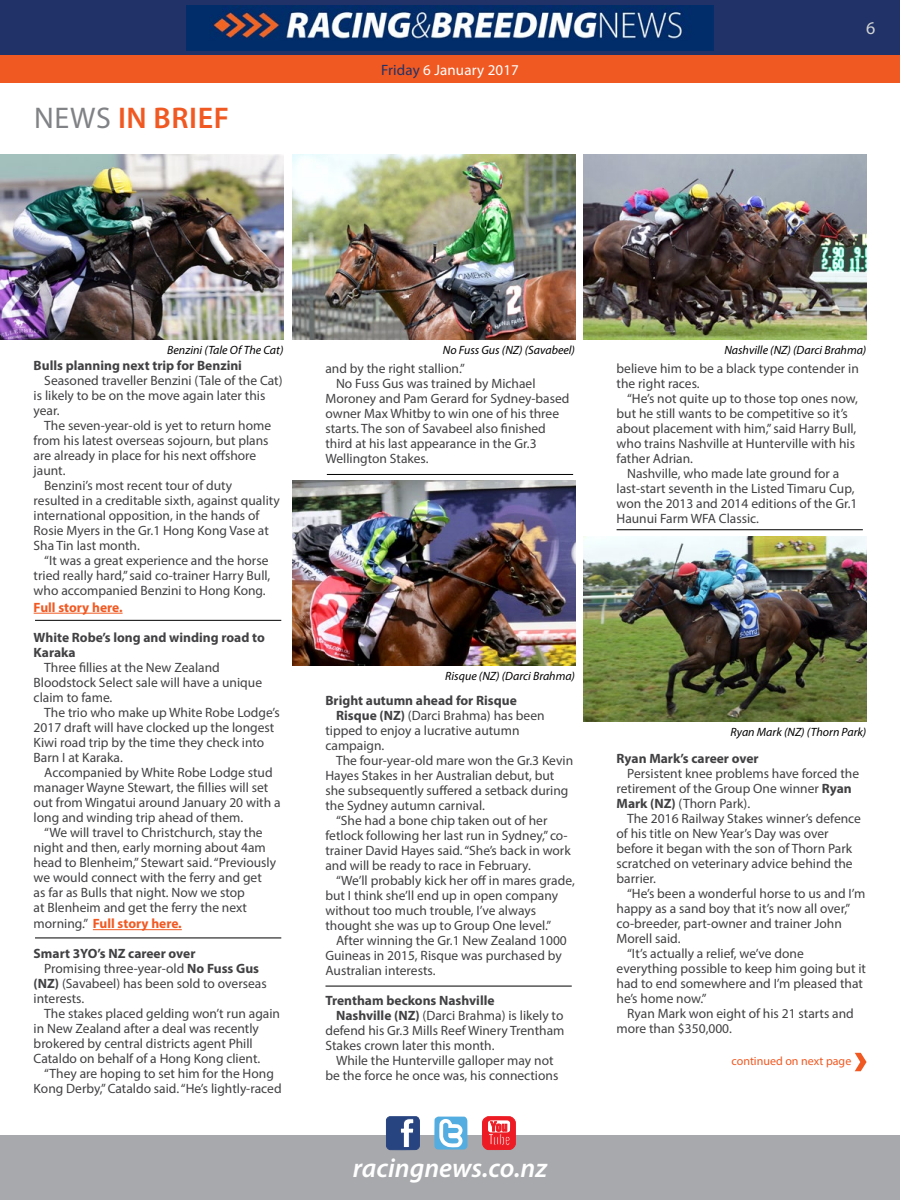
<style>
.page{position:relative;width:900px;height:1200px;background:#fff}
.page>*{position:absolute;margin:0;border:0;box-sizing:border-box;transform-origin:0 0}
.t1{font:600 30px "Myriad Pro";color:#f15922}
.t2{font:italic 600 27px "Myriad Pro";color:#fff}
.t3{font:18px "Myriad Pro";color:#d1d4d4}
.t4{font:15px "Myriad Pro";letter-spacing:.01em;color:#fff}
.t5{font:13.5px/15px "Myriad Pro";color:#414042}
.t6{font:700 13.5px/15px "Myriad Pro";color:#414042}
.t7{font:700 13.5px "Myriad Pro";color:#f15922}
.t8{font:italic 12px "Myriad Pro";color:#000}
.t9{font:12px "Myriad Pro";color:#f15922}
.s1{font-weight:400;color:#808285}
.s2{color:#203267}
.s3{font-weight:400;color:#414042}
.s4{font-weight:700}
</style>
<div class="page">
<div style="left:0;top:1136px;width:900px;height:64px;background:#a7a9ac"></div>
<svg style="left:386px;top:1117px;width:34px;height:33px"></svg>
<svg style="left:434px;top:1117px;width:33px;height:33px"></svg>
<svg style="left:482px;top:1116px;width:34px;height:34px"></svg>
<div style="left:0;top:0;width:900px;height:64px;background:#203267"></div>
<div style="left:0;top:56px;width:900px;height:27px;background:#f15922"></div>
<img style="left:187px;top:5px;width:526px;height:46px">
<hr style="left:325px;top:986px;width:247px;height:1px;background:#000">
<hr style="left:617px;top:529px;width:246px;height:1px;background:#000">
<hr style="left:35px;top:620px;width:246px;height:1px;background:#000">
<hr style="left:327px;top:474px;width:246px;height:1px;background:#000">
<hr style="left:35px;top:938px;width:246px;height:1px;background:#000">
<img style="left:292px;top:154px;width:283px;height:185px">
<img style="left:584px;top:154px;width:282px;height:185px">
<img style="left:584px;top:536px;width:282px;height:185px">
<img style="left:292px;top:480px;width:283px;height:185px">
<img style="left:1px;top:154px;width:282px;height:185px">
<hr style="left:34px;top:613px;width:89px;height:1px;background:#f15922">
<hr style="left:93px;top:929px;width:89px;height:1px;background:#f15922">
<svg style="left:855px;top:1053px;width:12px;height:18px"></svg>
<h1 class="t1" style="left:34px;top:98px;width:152px"><span class="s1">NEWS</span> IN BRIEF</h1>
<p class="t4" style="left:381px;top:61px;width:139px"><span class="s2">Friday</span> 6 January 2017</p>
<h3 class="t3" style="left:866px;top:17px;width:11px">6</h3>
<p class="t8" style="left:167px;top:343px;width:118px">Benzini (Tale Of The Cat)</p>
<p class="t6" style="left:34px;top:358px;width:210px">Bulls planning next trip for Benzini</p>
<p class="t5" style="left:34px;top:373px;width:250px;text-indent:11px">Seasoned traveller Benzini (Tale of the Cat) is likely to be on the move again later this year.</p>
<p class="t5" style="left:44px;top:418px;width:228px">The seven-year-old is yet to return home</p>
<p class="t5" style="left:34px;top:433px;width:236px">from his latest overseas sojourn, but plans</p>
<p class="t5" style="left:34px;top:448px;width:224px">are already in place for his next offshore</p>
<p class="t5" style="left:34px;top:463px;width:33px">jaunt.</p>
<p class="t5" style="left:44px;top:478px;width:189px">Benzini’s most recent tour of duty</p>
<p class="t5" style="left:34px;top:493px;width:248px">resulted in a creditable sixth, against quality</p>
<p class="t5" style="left:34px;top:508px;width:227px">international opposition, in the hands of</p>
<p class="t5" style="left:34px;top:523px;width:237px">Rosie Myers in the Gr.1 Hong Kong Vase at</p>
<p class="t5" style="left:34px;top:538px;width:108px">Sha Tin last month.</p>
<p class="t5" style="left:44px;top:553px;width:226px">“It was a great experience and the horse</p>
<p class="t5" style="left:34px;top:568px;width:238px">tried really hard,” said co-trainer Harry Bull,</p>
<p class="t5" style="left:34px;top:583px;width:234px">who accompanied Benzini to Hong Kong.</p>
<p class="t7" style="left:34px;top:598px;width:90px">Full story here.</p>
<p class="t6" style="left:34px;top:629px;width:233px">White Robe’s long and winding road to<br>Karaka</p>
<p class="t5" style="left:34px;top:660px;width:230px;text-indent:11px">Three fillies at the New Zealand<br>Bloodstock Select sale will have a unique claim to fame.</p>
<p class="t5" style="left:34px;top:705px;width:248px;text-indent:11px">The trio who make up White Robe Lodge’s 2017 draft will have clocked up the longest Kiwi road trip by the time they check into Barn I at Karaka.</p>
<p class="t5" style="left:34px;top:765px;width:248px;text-indent:11px">Accompanied by White Robe Lodge stud manager Wayne Stewart, the fillies will set out from Wingatui around January 20 with a long and winding trip ahead of them.</p>
<p class="t5" style="left:34px;top:825px;width:244px;text-indent:11px">“We will travel to Christchurch, stay the night and then, early morning about 4am head to Blenheim,” Stewart said. “Previously we would connect with the ferry and get as far as Bulls that night. Now we stop<br>at Blenheim and get the ferry the next</p>
<p class="t7" style="left:34px;top:915px;width:150px"><span class="s3">morning.”</span> Full story here.</p>
<p class="t6" style="left:34px;top:946px;width:163px">Smart 3YO’s NZ career over</p>
<p class="t5" style="left:44px;top:961px;width:216px">Promising three-year-old <span class="s4">No Fuss Gus</span></p>
<p class="t5" style="left:34px;top:976px;width:235px"><span class="s4">(NZ)</span> (Savabeel) has been sold to overseas</p>
<p class="t5" style="left:34px;top:991px;width:52px">interests.</p>
<p class="t5" style="left:44px;top:1006px;width:237px">The stakes placed gelding won’t run again</p>
<p class="t5" style="left:34px;top:1021px;width:227px">in New Zealand after a deal was recently</p>
<p class="t5" style="left:34px;top:1036px;width:221px">brokered by central districts agent Phill</p>
<p class="t5" style="left:34px;top:1051px;width:228px">Cataldo on behalf of a Hong Kong client.</p>
<p class="t5" style="left:44px;top:1066px;width:231px">“They are hoping to set him for the Hong</p>
<p class="t5" style="left:34px;top:1081px;width:250px">Kong Derby,” Cataldo said. “He’s lightly-raced</p>
<p class="t8" style="left:443px;top:343px;width:134px">No Fuss Gus (NZ) (Savabeel)</p>
<p class="t8" style="left:724px;top:343px;width:144px">Nashville (NZ) (Darci Brahma)</p>
<p class="t5" style="left:325px;top:361px;width:141px">and by the right stallion.”</p>
<p class="t5" style="left:336px;top:376px;width:201px">No Fuss Gus was trained by Michael</p>
<p class="t5" style="left:325px;top:391px;width:246px">Moroney and Pam Gerard for Sydney-based</p>
<p class="t5" style="left:325px;top:406px;width:235px">owner Max Whitby to win one of his three</p>
<p class="t5" style="left:325px;top:421px;width:222px">starts. The son of Savabeel also finished</p>
<p class="t5" style="left:325px;top:436px;width:213px">third at his last appearance in the Gr.3</p>
<p class="t5" style="left:325px;top:451px;width:105px">Wellington Stakes.</p>
<p class="t5" style="left:617px;top:361px;width:244px">believe him to be a black type contender in the right races.</p>
<p class="t5" style="left:617px;top:391px;width:243px;text-indent:11px">“He’s not quite up to those top ones now, but he still wants to be competitive so it’s about placement with him,” said Harry Bull, who trains Nashville at Hunterville with his father Adrian.</p>
<p class="t5" style="left:617px;top:466px;width:242px;text-indent:11px">Nashville, who made late ground for a last-start seventh in the Listed Timaru Cup, won the 2013 and 2014 editions of the Gr.1<br>Haunui Farm WFA Classic.</p>
<p class="t8" style="left:445px;top:669px;width:131px">Risque (NZ) (Darci Brahma)</p>
<p class="t6" style="left:325px;top:693px;width:193px">Bright autumn ahead for Risque</p>
<p class="t5" style="left:336px;top:708px;width:210px"><span class="s4">Risque (NZ)</span> (Darci Brahma) has been</p>
<p class="t5" style="left:325px;top:723px;width:196px">tipped to enjoy a lucrative autumn</p>
<p class="t5" style="left:325px;top:738px;width:60px">campaign.</p>
<p class="t5" style="left:336px;top:753px;width:239px">The four-year-old mare won the Gr.3 Kevin</p>
<p class="t5" style="left:325px;top:768px;width:230px">Hayes Stakes in her Australian debut, but</p>
<p class="t5" style="left:325px;top:783px;width:245px">she subsequently suffered a setback during</p>
<p class="t5" style="left:325px;top:798px;width:161px">the Sydney autumn carnival.</p>
<p class="t5" style="left:336px;top:813px;width:213px">“She had a bone chip taken out of her</p>
<p class="t5" style="left:325px;top:828px;width:244px">fetlock following her last run in Sydney,” co-</p>
<p class="t5" style="left:325px;top:843px;width:247px">trainer David Hayes said. “She’s back in work</p>
<p class="t5" style="left:325px;top:858px;width:207px">and will be ready to race in February.</p>
<p class="t5" style="left:336px;top:873px;width:240px">“We’ll probably kick her off in mares grade,</p>
<p class="t5" style="left:325px;top:888px;width:234px">but I think she’ll end up in open company</p>
<p class="t5" style="left:325px;top:903px;width:212px">without too much trouble, I’ve always</p>
<p class="t5" style="left:325px;top:918px;width:227px">thought she was up to Group One level.”</p>
<p class="t5" style="left:336px;top:933px;width:232px">After winning the Gr.1 New Zealand 1000</p>
<p class="t5" style="left:325px;top:948px;width:238px">Guineas in 2015, Risque was purchased by</p>
<p class="t5" style="left:325px;top:963px;width:112px">Australian interests.</p>
<p class="t6" style="left:325px;top:993px;width:171px">Trentham beckons Nashville</p>
<p class="t5" style="left:336px;top:1008px;width:229px"><span class="s4">Nashville (NZ)</span> (Darci Brahma) is likely to</p>
<p class="t5" style="left:325px;top:1023px;width:240px">defend his Gr.3 Mills Reef Winery Trentham</p>
<p class="t5" style="left:325px;top:1038px;width:171px">Stakes crown later this month.</p>
<p class="t5" style="left:336px;top:1053px;width:219px">While the Hunterville galloper may not</p>
<p class="t5" style="left:325px;top:1068px;width:234px">be the force he once was, his connections</p>
<h2 class="t2" style="left:353px;top:1150px;width:196px">racingnews.co.nz</h2>
<p class="t8" style="left:731px;top:725px;width:137px">Ryan Mark (NZ) (Thorn Park)</p>
<p class="t6" style="left:617px;top:750px;width:144px">Ryan Mark’s career over</p>
<p class="t5" style="left:617px;top:765px;width:244px;text-indent:11px">Persistent knee problems have forced the retirement of the Group One winner <span class="s4">Ryan<br>Mark (NZ)</span> (Thorn Park).</p>
<p class="t5" style="left:617px;top:810px;width:246px;text-indent:11px">The 2016 Railway Stakes winner’s defence of his title on New Year’s Day was over before it began with the son of Thorn Park scratched on veterinary advice behind the barrier.</p>
<p class="t5" style="left:627px;top:885px;width:240px">“He’s been a wonderful horse to us and I’m</p>
<p class="t5" style="left:617px;top:900px;width:235px">happy as a sand boy that it’s now all over,”</p>
<p class="t5" style="left:617px;top:915px;width:227px">co-breeder, part-owner and trainer John</p>
<p class="t5" style="left:617px;top:930px;width:65px">Morell said.</p>
<p class="t5" style="left:627px;top:945px;width:178px">“It’s actually a relief, we’ve done</p>
<p class="t5" style="left:617px;top:960px;width:251px">everything possible to keep him going but it</p>
<p class="t5" style="left:617px;top:975px;width:248px">had to end somewhere and I’m pleased that</p>
<p class="t5" style="left:617px;top:990px;width:92px">he’s home now.”</p>
<p class="t5" style="left:627px;top:1005px;width:228px">Ryan Mark won eight of his 21 starts and</p>
<p class="t5" style="left:617px;top:1020px;width:117px">more than $350,000.</p>
<p class="t9" style="left:732px;top:1054px;width:121px">continued on next page</p>
</div>
